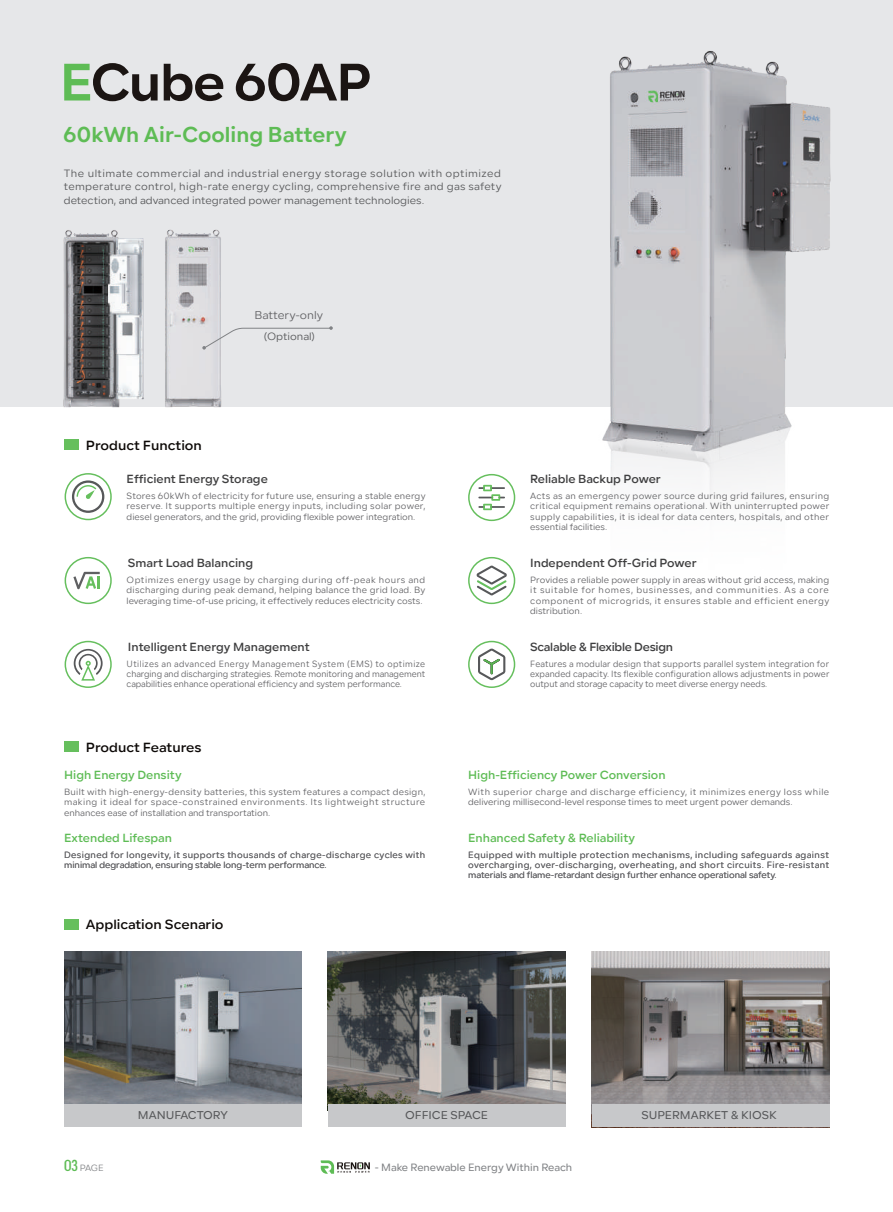
<style>
.page{position:relative;width:893px;height:1212px;background:#fff}
.page>*{position:absolute;margin:0;border:0;box-sizing:border-box;transform-origin:0 0}
.t1{font:700 52.5px "Lama Sans";letter-spacing:-.025em;color:#1b1513}
.t2{font:700 21px "Lama Sans";color:#5ebc55}
.t3{font:600 13.5px "Lama Sans";color:#0c0806}
.t4{font:600 12px "Lama Sans";color:#3e3e3f}
.t5{font:600 12px "Lama Sans";color:#5ebc55}
.t6{font:600 12px "Lama Sans";letter-spacing:-.02em;color:#3e3e3f}
.t7{font:500 11.25px "Lama Sans";color:#57585a}
.t8{font:11.25px "Lama Sans";color:#636366}
.t9{font:10.5px/13.5px "Lama Sans";color:#57585a;text-align:justify}
.t10{font:500 10.5px "Lama Sans";color:#808285}
.t11{font:9px/10.4px "Lama Sans";color:#636366;text-align:justify}
.t12{font:9px/10.4px "Lama Sans";color:#636366;text-align:justify;scale:.94 1}
.t13{font:9px/10.4px "Lama Sans";letter-spacing:.03em;color:#636366}
.t14{font:9px "Lama Sans";color:#808285}
.s1{color:#5ebc55}
.s2{font-weight:600;font-stretch:condensed;font-size:13.5px;color:#5ebc55}
</style>
<div class="page">
<div style="left:0;top:0;width:893px;height:406px;background:#e6e7e9"></div>
<div style="left:64px;top:919px;width:15px;height:11px;background:#66bf5d"></div>
<img style="left:64px;top:951px;width:238px;height:153px">
<img style="left:328px;top:951px;width:237px;height:153px">
<img style="left:592px;top:951px;width:237px;height:153px">
<div style="left:64px;top:1104px;width:238px;height:23px;background:#c7c8ca"></div>
<div style="left:328px;top:1104px;width:237px;height:23px;background:#c7c8ca"></div>
<div style="left:592px;top:1104px;width:237px;height:23px;background:#c7c8ca"></div>
<img style="left:158px;top:229px;width:86px;height:179px">
<div style="left:64px;top:741px;width:15px;height:11px;background:#66bf5d"></div>
<svg style="left:202px;top:326px;width:131px;height:24px"></svg>
<img style="left:564px;top:51px;width:309px;height:445px">
<img style="left:46px;top:230px;width:112px;height:178px">
<svg style="left:321px;top:1160px;width:49px;height:14px"></svg>
<div style="left:64px;top:439px;width:15px;height:11px;background:#66bf5d"></div>
<svg style="left:65px;top:473px;width:47px;height:47px"></svg>
<svg style="left:468px;top:474px;width:47px;height:47px"></svg>
<svg style="left:468px;top:557px;width:47px;height:47px"></svg>
<svg style="left:65px;top:557px;width:47px;height:47px"></svg>
<svg style="left:65px;top:641px;width:47px;height:47px"></svg>
<svg style="left:468px;top:641px;width:47px;height:47px"></svg>
<h1 class="t1" style="left:60px;top:42px;width:313px"><span class="s1">E</span>Cube 60AP</h1>
<h2 class="t2" style="left:64px;top:118px;width:285px">60kWh Air-Cooling Battery</h2>
<p class="t9" style="left:64px;top:167px;width:439px">The ultimate commercial and industrial energy storage solution with optimized temperature control, high-rate energy cycling, comprehensive fire and gas safety detection, and advanced integrated power management technologies.</p>
<p class="t8" style="left:255px;top:307px;width:70px">Battery-only</p>
<p class="t9" style="left:264px;top:329px;width:53px">(Optional)</p>
<h3 class="t3" style="left:86px;top:435px;width:117px">Product Function</h3>
<h3 class="t4" style="left:127px;top:470px;width:143px">Efficient Energy Storage</h3>
<p class="t11" style="left:127px;top:491px;width:300px">Stores 60kWh of electricity for future use, ensuring a stable energy reserve. It supports multiple energy inputs, including solar power, diesel generators, and the grid, providing flexible power integration.</p>
<h3 class="t4" style="left:128px;top:554px;width:127px">Smart Load Balancing</h3>
<p class="t11" style="left:127px;top:574px;width:300px">Optimizes energy usage by charging during off-peak hours and discharging during peak demand, helping balance the grid load. By leveraging time-of-use pricing, it effectively reduces electricity costs.</p>
<h3 class="t4" style="left:128px;top:638px;width:183px">Intelligent Energy Management</h3>
<p class="t12" style="left:127px;top:658px;width:319px">Utilizes an advanced Energy Management System (EMS) to optimize charging and discharging strategies. Remote monitoring and management capabilities enhance operational efficiency and system performance.</p>
<h3 class="t3" style="left:86px;top:737px;width:117px">Product Features</h3>
<h3 class="t5" style="left:64px;top:766px;width:119px">High Energy Density</h3>
<p class="t11" style="left:64px;top:786px;width:363px">Built with high-energy-density batteries, this system features a compact design, making it ideal for space-constrained environments. Its lightweight structure enhances ease of installation and transportation.</p>
<h3 class="t5" style="left:64px;top:828px;width:109px">Extended Lifespan</h3>
<p class="t13" style="left:64px;top:849px;width:363px">Designed for longevity, it supports thousands of charge-discharge cycles with minimal degradation, ensuring stable long-term performance.</p>
<h3 class="t3" style="left:86px;top:914px;width:139px">Application Scenario</h3>
<h3 class="t4" style="left:530px;top:470px;width:132px">Reliable Backup Power</h3>
<p class="t11" style="left:530px;top:491px;width:301px">Acts as an emergency power source during grid failures, ensuring critical equipment remains operational. With uninterrupted power supply capabilities, it is ideal for data centers, hospitals, and other essential facilities.</p>
<h3 class="t4" style="left:530px;top:554px;width:168px">Independent Off-Grid Power</h3>
<p class="t11" style="left:530px;top:574px;width:301px">Provides a reliable power supply in areas without grid access, making it suitable for homes, businesses, and communities. As a core component of microgrids, it ensures stable and efficient energy distribution.</p>
<h3 class="t6" style="left:530px;top:638px;width:144px">Scalable &amp; Flexible Design</h3>
<p class="t12" style="left:530px;top:658px;width:320px">Features a modular design that supports parallel system integration for expanded capacity. Its flexible configuration allows adjustments in power output and storage capacity to meet diverse energy needs.</p>
<h3 class="t5" style="left:468px;top:766px;width:199px">High-Efficiency Power Conversion</h3>
<p class="t13" style="left:468px;top:786px;width:363px">With superior charge and discharge efficiency, it minimizes energy loss while delivering millisecond-level response times to meet urgent power demands.</p>
<h3 class="t5" style="left:468px;top:828px;width:168px">Enhanced Safety &amp; Reliability</h3>
<p class="t11" style="left:468px;top:849px;width:363px">Equipped with multiple protection mechanisms, including safeguards against overcharging, over-discharging, overheating, and short circuits. Fire-resistant materials and flame-retardant design further enhance operational safety.</p>
<p class="t14" style="left:64px;top:1161px;width:41px"><span class="s2">03</span> PAGE</p>
<p class="t7" style="left:138px;top:1107px;width:91px">MANUFACTORY</p>
<p class="t7" style="left:405px;top:1107px;width:84px">OFFICE SPACE</p>
<p class="t7" style="left:641px;top:1107px;width:137px">SUPERMARKET &amp; KIOSK</p>
<p class="t10" style="left:375px;top:1159px;width:199px">- Make Renewable Energy Within Reach</p>
</div>
